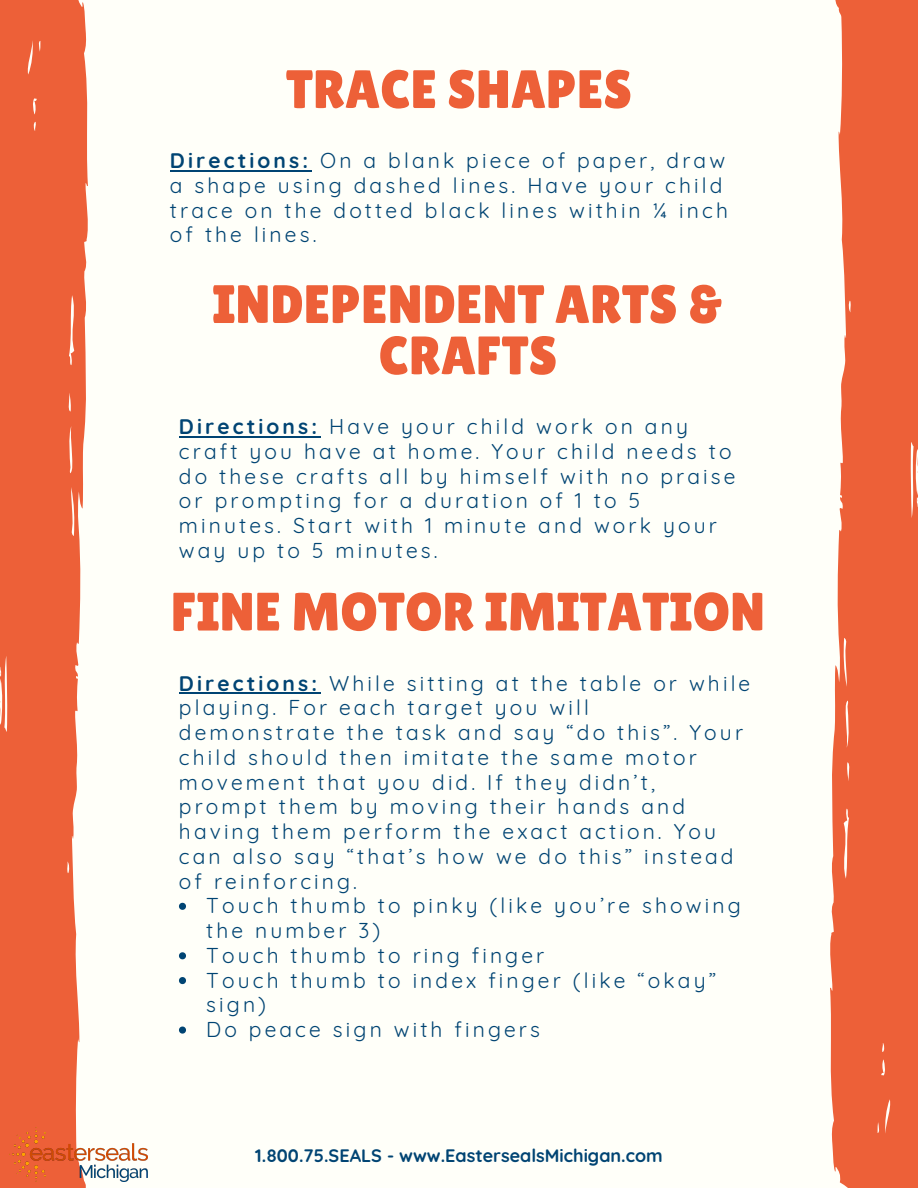
<style>
.page{position:relative;width:918px;height:1188px;background:#fffff9}
.page>*{position:absolute;margin:0;border:0;box-sizing:border-box;transform-origin:0 0}
.t1{font:54px/51.3px "Lilita One";color:#ed6038;text-align:center}
.t2{font:21px/24.8px "Quicksand";letter-spacing:.15em;color:#004473}
.t3{font:700 18px "Quicksand";color:#004473}
.s1{font-weight:700}
</style>
<div class="page">
<svg style="left:830px;top:0;width:88px;height:1188px;fill:#ed6038"></svg>
<svg style="left:0;top:0;width:88px;height:1188px;fill:#ed6038"></svg>
<hr style="left:170px;top:170px;width:141px;height:2px;background:#004473">
<img style="left:9px;top:1128px;width:139px;height:54px">
<hr style="left:179px;top:436px;width:141px;height:2px;background:#004473">
<svg style="left:179px;top:903px;width:7px;height:7px"></svg>
<svg style="left:179px;top:952px;width:7px;height:7px"></svg>
<svg style="left:179px;top:977px;width:7px;height:7px"></svg>
<svg style="left:179px;top:1027px;width:7px;height:7px"></svg>
<hr style="left:179px;top:692px;width:141px;height:2px;background:#004473">
<h1 class="t1" style="left:286px;top:63px;width:348px">TRACE SHAPES</h1>
<p class="t2" style="left:170px;top:148px;width:560px"><span class="s1">Directions:</span> On a blank piece of paper, draw a shape using dashed lines. Have your child trace on the dotted black lines within ¼ inch of the lines.</p>
<h1 class="t1" style="left:212px;top:278px;width:513px">INDEPENDENT ARTS &amp;<br>CRAFTS</h1>
<p class="t2" style="left:179px;top:414px;width:558px"><span class="s1">Directions:</span> Have your child work on any craft you have at home. Your child needs to do these crafts all by himself with no praise or prompting for a duration of 1 to 5 minutes. Start with 1 minute and work your way up to 5 minutes.</p>
<h1 class="t1" style="left:171px;top:586px;width:596px">FINE MOTOR IMITATION</h1>
<p class="t2" style="left:179px;top:670px;width:573px"><span class="s1">Directions:</span> While sitting at the table or while playing. For each target you will<br>demonstrate the task and say “do this”. Your child should then imitate the same motor movement that you did. If they didn’t,<br>prompt them by moving their hands and having them perform the exact action. You can also say “that’s how we do this” instead of reinforcing.</p>
<p class="t2" style="left:206px;top:893px;width:536px">Touch thumb to pinky (like you’re showing the number 3)<br>Touch thumb to ring finger<br>Touch thumb to index finger (like “okay” sign)<br>Do peace sign with fingers</p>
<p class="t3" style="left:255px;top:1144px;width:409px">1.800.75.SEALS - www.EastersealsMichigan.com</p>
</div>
